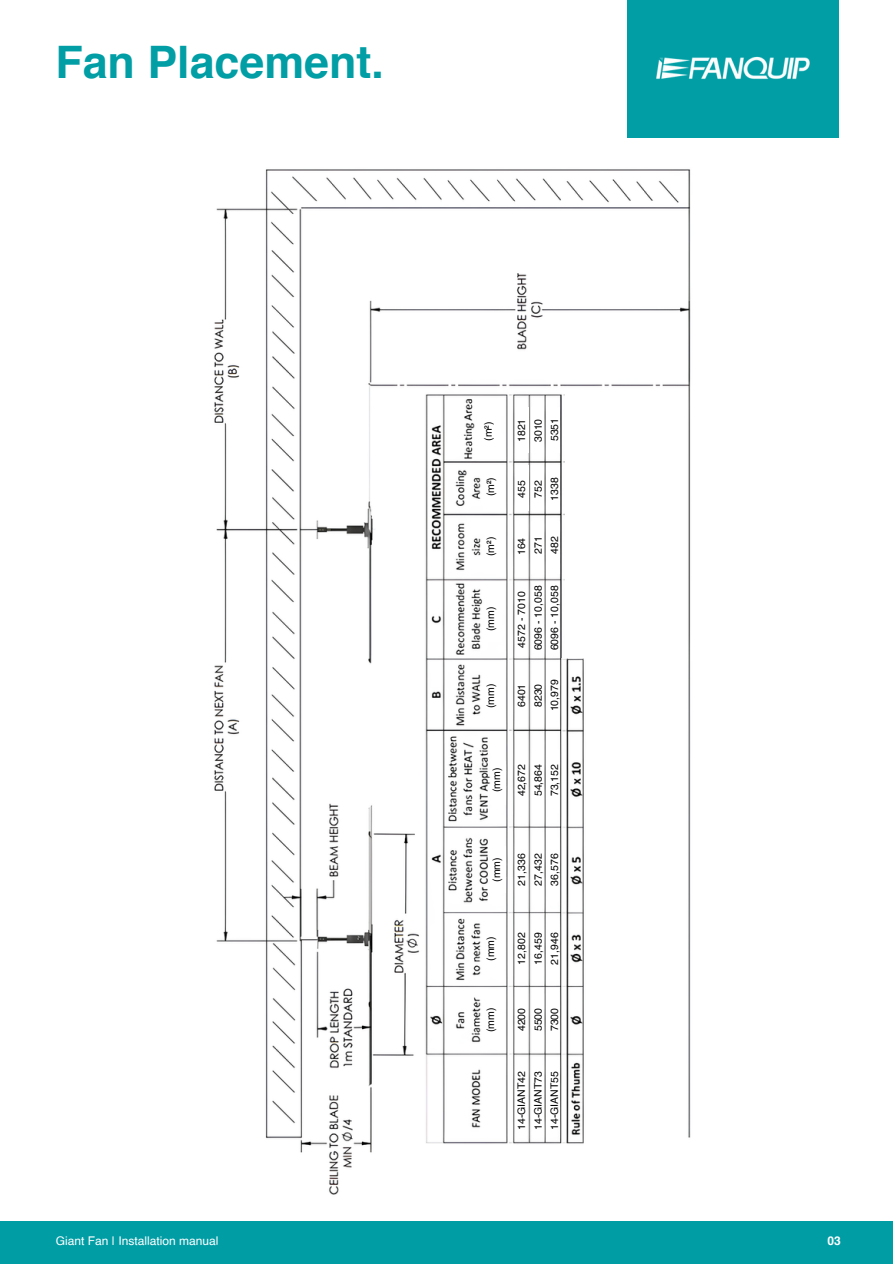
<style>
.page{position:relative;width:893px;height:1264px;background:#fff}
.page>*{position:absolute;margin:0;border:0;box-sizing:border-box;transform-origin:0 0}
.t1{font:700 44.7px "Helvetica";color:#019ea5}
.t2{font:12px "Helvetica";color:#fff}
.t3{font:700 12px "Helvetica";color:#fff}
.t4{font:10.5px "Helvetica";color:#000}
</style>
<div class="page">
<div style="left:627px;top:0;width:212px;height:138px;background:#019ea5"></div>
<img style="left:656px;top:56px;width:154px;height:24px">
<div style="left:0;top:1221px;width:892px;height:42px;background:#009da5"></div>
<img style="left:214px;top:169px;width:477px;height:1026px">
<div style="left:565px;top:390px;width:121px;height:767px;background:#fff"></div>
<div style="left:516px;top:1064px;width:10px;height:68px;background:#fff"></div>
<div style="left:531px;top:1064px;width:11px;height:68px;background:#fff"></div>
<div style="left:548px;top:1059px;width:10px;height:68px;background:#fff"></div>
<div style="left:516px;top:988px;width:10px;height:63px;background:#fff"></div>
<div style="left:531px;top:988px;width:11px;height:63px;background:#fff"></div>
<div style="left:548px;top:988px;width:10px;height:63px;background:#fff"></div>
<div style="left:516px;top:917px;width:10px;height:63px;background:#fff"></div>
<div style="left:531px;top:917px;width:11px;height:63px;background:#fff"></div>
<div style="left:548px;top:916px;width:10px;height:64px;background:#fff"></div>
<div style="left:516px;top:838px;width:10px;height:63px;background:#fff"></div>
<div style="left:531px;top:838px;width:11px;height:63px;background:#fff"></div>
<div style="left:548px;top:838px;width:10px;height:63px;background:#fff"></div>
<div style="left:516px;top:749px;width:10px;height:63px;background:#fff"></div>
<div style="left:531px;top:749px;width:11px;height:63px;background:#fff"></div>
<div style="left:548px;top:749px;width:10px;height:63px;background:#fff"></div>
<div style="left:516px;top:663px;width:10px;height:64px;background:#fff"></div>
<div style="left:531px;top:663px;width:11px;height:64px;background:#fff"></div>
<div style="left:548px;top:663px;width:10px;height:64px;background:#fff"></div>
<div style="left:516px;top:589px;width:10px;height:64px;background:#fff"></div>
<div style="left:531px;top:589px;width:11px;height:64px;background:#fff"></div>
<div style="left:548px;top:589px;width:10px;height:64px;background:#fff"></div>
<div style="left:516px;top:521px;width:10px;height:52px;background:#fff"></div>
<div style="left:531px;top:521px;width:12px;height:52px;background:#fff"></div>
<div style="left:547px;top:521px;width:12px;height:52px;background:#fff"></div>
<div style="left:516px;top:465px;width:12px;height:45px;background:#fff"></div>
<div style="left:531px;top:465px;width:13px;height:45px;background:#fff"></div>
<div style="left:547px;top:465px;width:12px;height:45px;background:#fff"></div>
<div style="left:516px;top:407px;width:12px;height:45px;background:#fff"></div>
<div style="left:531px;top:407px;width:12px;height:45px;background:#fff"></div>
<div style="left:547px;top:407px;width:12px;height:45px;background:#fff"></div>
<img style="left:561px;top:658px;width:23px;height:487px">
<div style="left:477px;top:406px;width:16px;height:48px;background:#fff"></div>
<div style="left:483px;top:467px;width:16px;height:44px;background:#fff"></div>
<div style="left:485px;top:523px;width:17px;height:48px;background:#fff"></div>
<div style="left:485px;top:594px;width:17px;height:48px;background:#fff"></div>
<div style="left:483px;top:671px;width:16px;height:48px;background:#fff"></div>
<div style="left:493px;top:761px;width:12px;height:43px;background:#fff"></div>
<div style="left:493px;top:846px;width:13px;height:46px;background:#fff"></div>
<div style="left:485px;top:923px;width:16px;height:51px;background:#fff"></div>
<div style="left:486px;top:994px;width:16px;height:51px;background:#fff"></div>
<p class="t1" style="left:55px;top:44px;width:330px">Fan Placement.</p>
<p class="t4" style="left:484px;top:441px;width:21px;rotate:-90deg">(m²)</p>
<p class="t4" style="left:486px;top:496px;width:21px;rotate:-90deg">(m²)</p>
<p class="t4" style="left:486px;top:556px;width:21px;rotate:-90deg">(m²)</p>
<p class="t4" style="left:486px;top:631px;width:26px;rotate:-90deg">(mm)</p>
<p class="t4" style="left:486px;top:708px;width:26px;rotate:-90deg">(mm)</p>
<p class="t4" style="left:517px;top:442px;width:25px;rotate:-90deg">1821</p>
<h3 class="t4" style="left:533px;top:442px;width:25px;rotate:-90deg">3010</h3>
<p class="t4" style="left:550px;top:441px;width:25px;rotate:-90deg">5351</p>
<p class="t4" style="left:517px;top:497px;width:19px;rotate:-90deg">455</p>
<p class="t4" style="left:533px;top:497px;width:19px;rotate:-90deg">752</p>
<p class="t4" style="left:550px;top:500px;width:25px;rotate:-90deg">1338</p>
<p class="t4" style="left:517px;top:555px;width:19px;rotate:-90deg">164</p>
<p class="t4" style="left:533px;top:554px;width:19px;rotate:-90deg">271</p>
<p class="t4" style="left:550px;top:554px;width:19px;rotate:-90deg">482</p>
<p class="t4" style="left:517px;top:647px;width:58px;rotate:-90deg">4572 - 7010</p>
<p class="t4" style="left:533px;top:650px;width:66px;rotate:-90deg">6096 - 10,058</p>
<p class="t4" style="left:550px;top:650px;width:66px;rotate:-90deg">6096 - 10,058</p>
<p class="t4" style="left:517px;top:707px;width:25px;rotate:-90deg">6401</p>
<p class="t4" style="left:533px;top:707px;width:25px;rotate:-90deg">8230</p>
<p class="t4" style="left:550px;top:711px;width:34px;rotate:-90deg">10,979</p>
<p class="t4" style="left:492px;top:792px;width:26px;rotate:-90deg">(mm)</p>
<h3 class="t4" style="left:517px;top:796px;width:34px;rotate:-90deg">42,672</h3>
<p class="t4" style="left:533px;top:796px;width:34px;rotate:-90deg">54,864</p>
<p class="t4" style="left:550px;top:796px;width:34px;rotate:-90deg">73,152</p>
<h3 class="t4" style="left:492px;top:881px;width:26px;rotate:-90deg">(mm)</h3>
<p class="t4" style="left:517px;top:885px;width:34px;rotate:-90deg">21,336</p>
<p class="t4" style="left:533px;top:885px;width:34px;rotate:-90deg">27,432</p>
<p class="t4" style="left:550px;top:885px;width:34px;rotate:-90deg">36,576</p>
<p class="t4" style="left:486px;top:960px;width:26px;rotate:-90deg">(mm)</p>
<p class="t4" style="left:486px;top:1032px;width:26px;rotate:-90deg">(mm)</p>
<p class="t4" style="left:517px;top:964px;width:34px;rotate:-90deg">12,802</p>
<p class="t4" style="left:533px;top:964px;width:34px;rotate:-90deg">16,459</p>
<p class="t4" style="left:550px;top:964px;width:34px;rotate:-90deg">21,946</p>
<p class="t4" style="left:517px;top:1031px;width:25px;rotate:-90deg">4200</p>
<p class="t4" style="left:533px;top:1031px;width:25px;rotate:-90deg">5500</p>
<p class="t4" style="left:550px;top:1031px;width:25px;rotate:-90deg">7300</p>
<p class="t4" style="left:517px;top:1129px;width:60px;rotate:-90deg">14-GIANT42</p>
<p class="t4" style="left:533px;top:1129px;width:60px;rotate:-90deg">14-GIANT73</p>
<p class="t4" style="left:550px;top:1129px;width:60px;rotate:-90deg">14-GIANT55</p>
<p class="t2" style="left:56px;top:1235px;width:164px">Giant Fan | Installation manual</p>
<h2 class="t3" style="left:827px;top:1235px;width:15px">03</h2>
</div>
